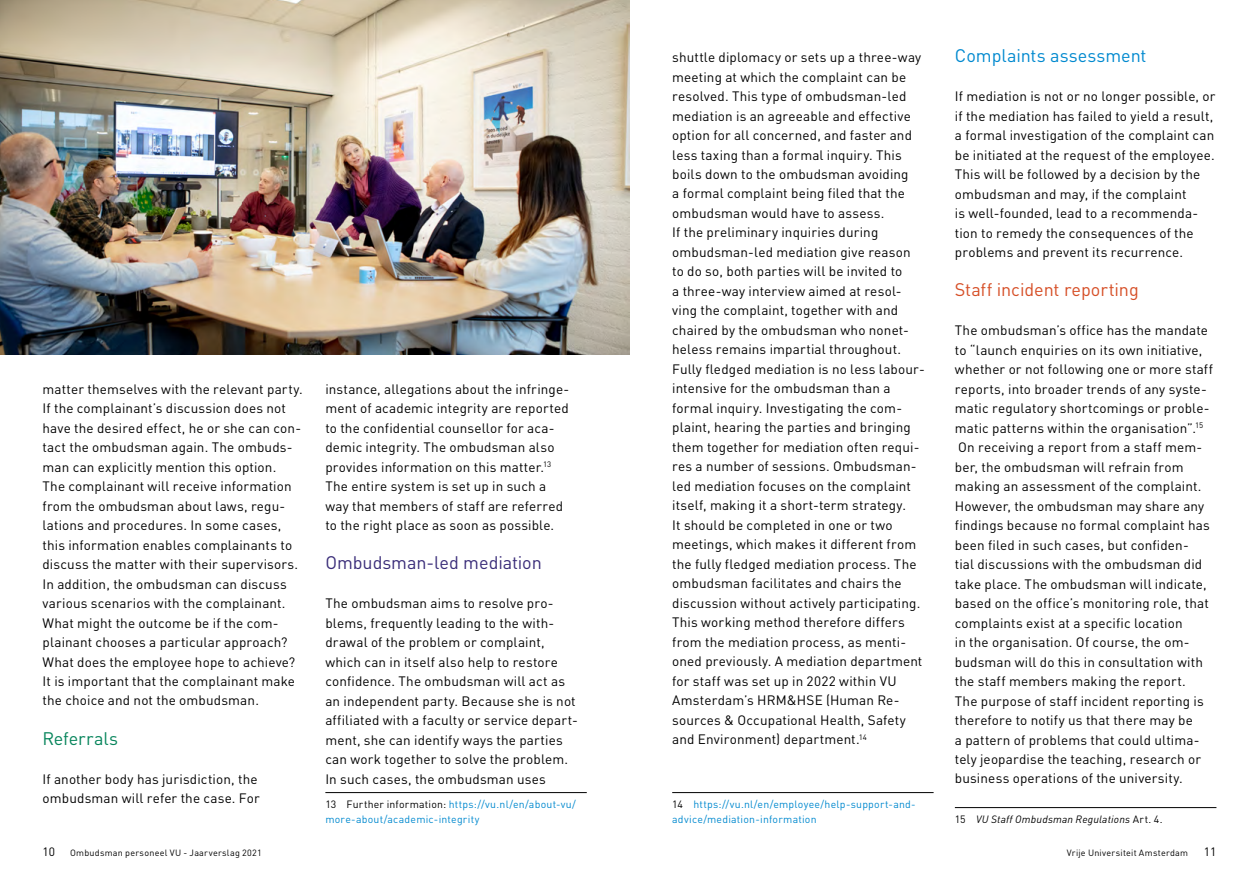
<style>
.page{position:relative;width:1259px;height:893px;background:#fff}
.page>*{position:absolute;margin:0;border:0;box-sizing:border-box;transform-origin:0 0}
.t1{font:18px "DIN Pro";letter-spacing:-.005em;color:#d64f27}
.t2{font:18px "DIN Pro";letter-spacing:-.005em;color:#3a2d79}
.t3{font:18px "DIN Pro";color:#0089cf}
.t4{font:18px "DIN Pro";letter-spacing:-.005em;color:#08855c}
.t5{font:13.5px/19.5px "DIN Pro";letter-spacing:.01em;color:#000}
.t6{font:12px "DIN Pro";color:#000}
.t7{font:10.5px/15px "DIN Pro";letter-spacing:.02em;color:#0089cf}
.t8{font:italic 10.5px "DIN Pro";letter-spacing:.02em;color:#000}
.t9{font:9px "DIN Pro";letter-spacing:.03em;color:#000}
.s1{color:#000}
.s2{font-style:normal}
</style>
<div class="page">
<hr style="left:672px;top:792px;width:261px;height:1px;background:#000">
<img style="left:0;top:0;width:629px;height:355px">
<hr style="left:955px;top:807px;width:261px;height:1px;background:#000">
<hr style="left:325px;top:792px;width:262px;height:1px;background:#000">
<p class="t5" style="left:43px;top:378px;width:262px">matter themselves with the relevant party.<br>If the complainant’s discussion does not have the desired effect, he or she can con&shy;tact the ombudsman again. The ombuds&shy;man can explicitly mention this option.<br>The complainant will receive information from the ombudsman about laws, regu&shy;lations and procedures. In some cases, this information enables complainants to discuss the matter with their supervisors.<br>In addition, the ombudsman can discuss various scenarios with the complainant.<br>What might the outcome be if the com&shy;plainant chooses a particular approach?<br>What does the employee hope to achieve?<br>It is important that the complainant make the choice and not the ombudsman.</p>
<h1 class="t4" style="left:43px;top:724px;width:77px">Referrals</h1>
<p class="t5" style="left:43px;top:768px;width:219px">If another body has jurisdiction, the ombudsman will refer the case. For</p>
<p class="t5" style="left:325px;top:378px;width:245px">instance, allegations about the infringe&shy;ment of academic integrity are reported to the confidential counsellor for aca&shy;demic integrity. The ombudsman also provides information on this matter.<sup>13<br></sup>The entire system is set up in such a way that members of staff are referred to the right place as soon as possible.</p>
<h1 class="t2" style="left:325px;top:548px;width:218px">Ombudsman-led mediation</h1>
<p class="t5" style="left:325px;top:592px;width:254px">The ombudsman aims to resolve pro&shy;blems, frequently leading to the with&shy;drawal of the problem or complaint, which can in itself also help to restore confidence. The ombudsman will act as an independent party. Because she is not affiliated with a faculty or service depart&shy;ment, she can identify ways the parties can work together to solve the problem.<br>In such cases, the ombudsman uses</p>
<p class="t7" style="left:325px;top:795px;width:252px"><span class="s1">13 Further information:</span> https://vu.nl/en/about-vu/ more-about/academic-integrity</p>
<p class="t5" style="left:672px;top:46px;width:254px">shuttle diplomacy or sets up a three-way meeting at which the complaint can be resolved. This type of ombudsman-led mediation is an agreeable and effective option for all concerned, and faster and less taxing than a formal inquiry. This boils down to the ombudsman avoiding<br>a formal complaint being filed that the ombudsman would have to assess.<br>If the preliminary inquiries during ombudsman-led mediation give reason to do so, both parties will be invited to<br>a three-way interview aimed at resol&shy;ving the complaint, together with and chaired by the ombudsman who nonet&shy;heless remains impartial throughout.<br>Fully fledged mediation is no less labour&shy;intensive for the ombudsman than a formal inquiry. Investigating the com&shy;plaint, hearing the parties and bringing them together for mediation often requi&shy;res a number of sessions. Ombudsman&shy;led mediation focuses on the complaint itself, making it a short-term strategy.<br>It should be completed in one or two meetings, which makes it different from the fully fledged mediation process. The ombudsman facilitates and chairs the discussion without actively participating.<br>This working method therefore differs from the mediation process, as menti&shy;oned previously. A mediation department for staff was set up in 2022 within VU Amsterdam’s HRM&amp;HSE (Human Re&shy;sources &amp; Occupational Health, Safety and Environment) department.<sup>14</sup></p>
<p class="t7" style="left:672px;top:795px;width:245px"><span class="s1">14</span> https://vu.nl/en/employee/help-support-and&shy;advice/mediation-information</p>
<h1 class="t3" style="left:955px;top:41px;width:193px">Complaints assessment</h1>
<p class="t5" style="left:955px;top:85px;width:262px">If mediation is not or no longer possible, or if the mediation has failed to yield a result, a formal investigation of the complaint can be initiated at the request of the employee.<br>This will be followed by a decision by the ombudsman and may, if the complaint<br>is well-founded, lead to a recommenda&shy;tion to remedy the consequences of the problems and prevent its recurrence.</p>
<h1 class="t1" style="left:955px;top:275px;width:185px">Staff incident reporting</h1>
<p class="t5" style="left:955px;top:319px;width:260px">The ombudsman’s office has the mandate to “launch enquiries on its own initiative, whether or not following one or more staff reports, into broader trends of any syste&shy;matic regulatory shortcomings or proble&shy;matic patterns within the organisation”.<sup>15<br></sup>On receiving a report from a staff mem&shy;ber, the ombudsman will refrain from making an assessment of the complaint.<br>However, the ombudsman may share any findings because no formal complaint has been filed in such cases, but confiden-<br>tial discussions with the ombudsman did take place. The ombudsman will indicate, based on the office’s monitoring role, that complaints exist at a specific location<br>in the organisation. Of course, the om&shy;budsman will do this in consultation with the staff members making the report.<br>The purpose of staff incident reporting is therefore to notify us that there may be<br>a pattern of problems that could ultima&shy;tely jeopardise the teaching, research or business operations of the university.</p>
<p class="t8" style="left:955px;top:811px;width:209px"><span class="s2">15</span> VU Staff Ombudsman Regulations <span class="s2">Art. 4.</span></p>
<p class="t6" style="left:43px;top:842px;width:14px">10</p>
<p class="t9" style="left:70px;top:845px;width:193px">Ombudsman personeel VU - Jaarverslag 2021</p>
<p class="t9" style="left:1066px;top:846px;width:123px">Vrije Universiteit Amsterdam</p>
<p class="t6" style="left:1204px;top:842px;width:14px">11</p>
</div>
